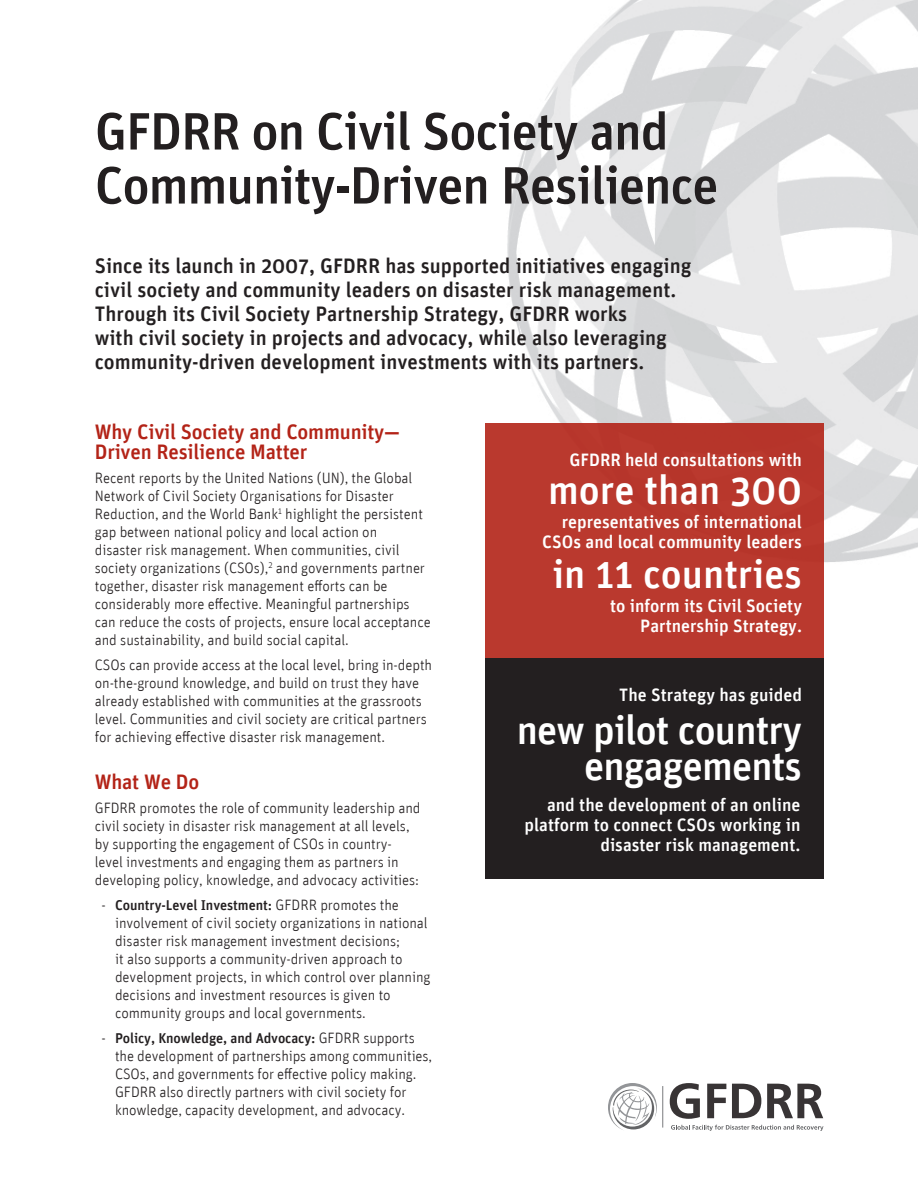
<style>
.page{position:relative;width:918px;height:1188px;background:#fff}
.page>*{position:absolute;margin:0;border:0;box-sizing:border-box;transform-origin:0 0}
.t1{font:500 52.5px/54px "Unit";letter-spacing:-.02em;color:#231f20}
.t2{font:500 40.5px/36.6px "Unit";letter-spacing:-.02em;color:#fff;text-align:right}
.t3{font:500 40.5px "Unit";color:#fff}
.t4{font:500 21px/24px "Unit";color:#231f20}
.t5{font:500 21px/19.5px "Unit";letter-spacing:-.01em;color:#b32317}
.t6{font:500 18px/20.1px "Unit";color:#fff;text-align:right}
.t7{font:300 15px/18px "Unit";letter-spacing:-.005em;color:#231f20}
.t8{font:500 14.25px "Unit";letter-spacing:-.01em;color:#231f20}
.s1{font-weight:300;font-size:15px}
</style>
<div class="page">
<img style="left:507px;top:0;width:411px;height:562px">
<div style="left:485px;top:423px;width:339px;height:235px;background:#ba392e"></div>
<div style="left:485px;top:658px;width:339px;height:221px;background:#231f20"></div>
<svg style="left:671px;top:1125px;width:152px;height:6px"></svg>
<svg style="left:608px;top:1083px;width:49px;height:47px"></svg>
<hr style="left:662px;top:1086px;width:1px;height:42px;background:#808285">
<svg style="left:670px;top:1083px;width:30px;height:36px"></svg>
<svg style="left:707px;top:1084px;width:19px;height:34px"></svg>
<svg style="left:732px;top:1084px;width:29px;height:34px"></svg>
<svg style="left:767px;top:1084px;width:56px;height:34px"></svg>
<h1 class="t1" style="left:95px;top:103px;width:625px">GFDRR on Civil Society and<br>Community-Driven Resilience</h1>
<p class="t4" style="left:95px;top:254px;width:598px">Since its launch in 2007, GFDRR has supported initiatives engaging civil society and community leaders on disaster risk management.<br>Through its Civil Society Partnership Strategy, GFDRR works<br>with civil society in projects and advocacy, while also leveraging community-driven development investments with its partners.</p>
<h3 class="t5" style="left:95px;top:422px;width:307px">Why Civil Society and Community—<br>Driven Resilience Matter</h3>
<p class="t7" style="left:95px;top:469px;width:337px">Recent reports by the United Nations (UN), the Global Network of Civil Society Organisations for Disaster Reduction, and the World Bank<sup>1</sup> highlight the persistent gap between national policy and local action on<br>disaster risk management. When communities, civil society organizations (CSOs),<sup>2</sup> and governments partner together, disaster risk management efforts can be considerably more effective. Meaningful partnerships can reduce the costs of projects, ensure local acceptance and sustainability, and build social capital.</p>
<p class="t7" style="left:95px;top:656px;width:339px">CSOs can provide access at the local level, bring in-depth on-the-ground knowledge, and build on trust they have already established with communities at the grassroots level. Communities and civil society are critical partners for achieving effective disaster risk management.</p>
<h3 class="t5" style="left:95px;top:771px;width:106px">What We Do</h3>
<p class="t7" style="left:95px;top:799px;width:327px">GFDRR promotes the role of community leadership and civil society in disaster risk management at all levels, by supporting the engagement of CSOs in country&shy;level investments and engaging them as partners in developing policy, knowledge, and advocacy activities:</p>
<p class="t8" style="left:102px;top:897px;width:299px"><span class="s1">-</span> Country-Level Investment: <span class="s1">GFDRR promotes the</span></p>
<p class="t7" style="left:115px;top:914px;width:317px">involvement of civil society organizations in national disaster risk management investment decisions;<br>it also supports a community-driven approach to development projects, in which control over planning decisions and investment resources is given to community groups and local governments.</p>
<p class="t8" style="left:102px;top:1029px;width:315px"><span class="s1">-</span> Policy, Knowledge, and Advocacy: <span class="s1">GFDRR supports</span></p>
<p class="t7" style="left:115px;top:1046px;width:319px">the development of partnerships among communities, CSOs, and governments for effective policy making.<br>GFDRR also directly partners with civil society for knowledge, capacity development, and advocacy.</p>
<p class="t6" style="left:569px;top:449px;width:234px">GFDRR held consultations with</p>
<h2 class="t3" style="left:548px;top:466px;width:256px">more than 300</h2>
<p class="t6" style="left:542px;top:512px;width:261px">representatives of international<br>CSOs and local community leaders</p>
<h2 class="t3" style="left:552px;top:550px;width:251px">in 11 countries</h2>
<p class="t6" style="left:610px;top:596px;width:193px">to inform its Civil Society<br>Partnership Strategy.</p>
<p class="t6" style="left:619px;top:684px;width:184px">The Strategy has guided</p>
<h2 class="t2" style="left:517px;top:710px;width:287px">new pilot country engagements</h2>
<p class="t6" style="left:525px;top:795px;width:277px">and the development of an online platform to connect CSOs working in disaster risk management.</p>
</div>
